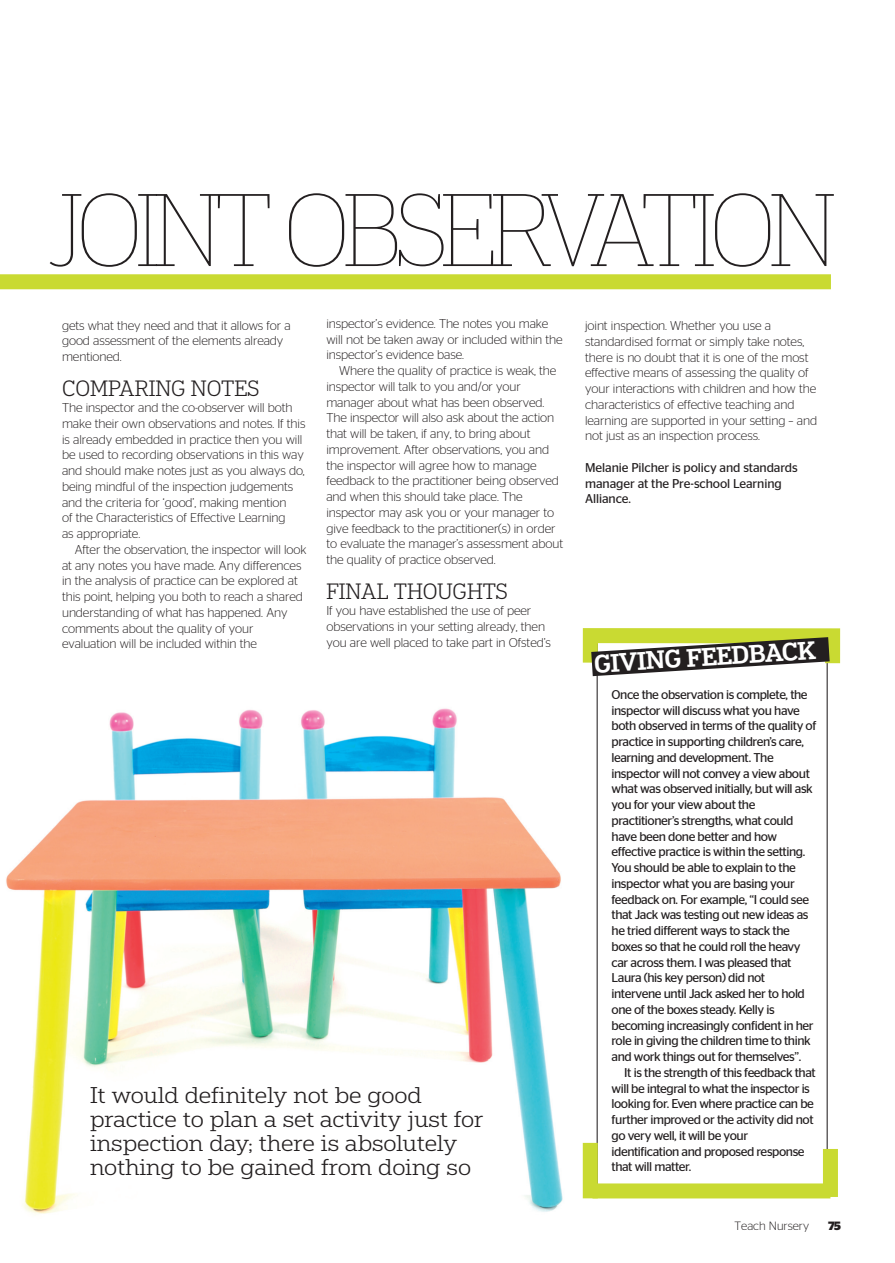
<style>
.page{position:relative;width:895px;height:1263px;background:#fff}
.page>*{position:absolute;margin:0;border:0;box-sizing:border-box;transform-origin:0 0}
.t1{font:100 97.5px "Popular";letter-spacing:-.045em;color:#231f20}
.t2{font:500 24px "Popular";color:#fff}
.t3{font:300 21.6px/24px "Popular";letter-spacing:-.005em;color:#231f20;scale:1.11 1}
.t4{font:300 21px "Popular";letter-spacing:-.005em;color:#231f20}
.t5{font:300 12.75px/15.8px "Stag Sans";letter-spacing:-.005em;color:#231f20}
.t6{font:12.75px "Stag Sans";letter-spacing:-.035em;color:#231f20}
.t7{font:12.75px/15.8px "Stag Sans";letter-spacing:-.005em;color:#231f20}
.t8{font:300 12px "Stag Sans";color:#231f20}
.t9{font:700 12px "Stag Sans";color:#231f20}
</style>
<div class="page">
<div style="left:592px;top:1183px;width:238px;height:15px;background:#c9da32"></div>
<div style="left:823px;top:1149px;width:15px;height:48px;background:#c9da32"></div>
<div style="left:0;top:274px;width:831px;height:15px;background:#c9da32"></div>
<div style="left:583px;top:1143px;width:15px;height:55px;background:#c9da32"></div>
<svg style="left:582px;top:628px;width:259px;height:50px"></svg>
<img style="left:6px;top:708px;width:557px;height:507px">
<p class="t1" style="left:48px;top:194px;width:789px">JOINT OBSERVATION</p>
<p class="t5" style="left:62px;top:318px;width:230px">gets what they need and that it allows for a good assessment of the elements already mentioned.</p>
<p class="t4" style="left:62px;top:381px;width:199px">COMPARING NOTES</p>
<p class="t5" style="left:62px;top:401px;width:232px">The inspector and the co-observer will both</p>
<p class="t5" style="left:62px;top:417px;width:245px">make their own observations and notes. If this</p>
<p class="t5" style="left:62px;top:432px;width:242px">is already embedded in practice then you will</p>
<p class="t5" style="left:62px;top:448px;width:243px">be used to recording observations in this way</p>
<p class="t5" style="left:62px;top:464px;width:244px">and should make notes just as you always do,</p>
<p class="t5" style="left:62px;top:480px;width:233px">being mindful of the inspection judgements</p>
<p class="t5" style="left:62px;top:495px;width:226px">and the criteria for ‘good’, making mention</p>
<p class="t5" style="left:62px;top:511px;width:225px">of the Characteristics of Effective Learning</p>
<p class="t5" style="left:62px;top:527px;width:80px">as appropriate.</p>
<p class="t5" style="left:75px;top:543px;width:233px">After the observation, the inspector will look</p>
<p class="t5" style="left:62px;top:558px;width:241px">at any notes you have made. Any differences</p>
<p class="t5" style="left:62px;top:574px;width:237px">in the analysis of practice can be explored at</p>
<p class="t5" style="left:62px;top:590px;width:242px">this point, helping you both to reach a shared</p>
<p class="t5" style="left:62px;top:606px;width:227px">understanding of what has happened. Any</p>
<p class="t5" style="left:62px;top:621px;width:193px">comments about the quality of your</p>
<p class="t5" style="left:62px;top:637px;width:196px">evaluation will be included within the</p>
<p class="t5" style="left:326px;top:317px;width:223px">inspector’s evidence. The notes you make</p>
<p class="t5" style="left:326px;top:332px;width:238px">will not be taken away or included within the</p>
<p class="t5" style="left:326px;top:348px;width:139px">inspector’s evidence base.</p>
<p class="t5" style="left:339px;top:364px;width:219px">Where the quality of practice is weak, the</p>
<p class="t5" style="left:326px;top:380px;width:196px">inspector will talk to you and/or your</p>
<p class="t5" style="left:326px;top:395px;width:219px">manager about what has been observed.</p>
<p class="t5" style="left:326px;top:411px;width:229px">The inspector will also ask about the action</p>
<p class="t5" style="left:326px;top:427px;width:206px">that will be taken, if any, to bring about</p>
<p class="t5" style="left:326px;top:443px;width:224px">improvement. After observations, you and</p>
<p class="t5" style="left:326px;top:458px;width:212px">the inspector will agree how to manage</p>
<p class="t5" style="left:326px;top:474px;width:234px">feedback to the practitioner being observed</p>
<p class="t5" style="left:326px;top:490px;width:198px">and when this should take place. The</p>
<p class="t5" style="left:326px;top:506px;width:229px">inspector may ask you or your manager to</p>
<p class="t5" style="left:326px;top:521px;width:231px">give feedback to the practitioner(s) in order</p>
<p class="t5" style="left:326px;top:537px;width:238px">to evaluate the manager’s assessment about</p>
<p class="t5" style="left:326px;top:553px;width:171px">the quality of practice observed.</p>
<p class="t4" style="left:326px;top:584px;width:183px">FINAL THOUGHTS</p>
<p class="t5" style="left:326px;top:604px;width:226px">If you have established the use of peer observations in your setting already, then you are well placed to take part in Ofsted’s</p>
<p class="t3" style="left:90px;top:1085px;width:356px">It would definitely not be good practice to plan a set activity just for inspection day; there is absolutely nothing to be gained from doing so</p>
<p class="t5" style="left:585px;top:319px;width:233px">joint inspection. Whether you use a standardised format or simply take notes, there is no doubt that it is one of the most effective means of assessing the quality of your interactions with children and how the characteristics of effective teaching and learning are supported in your setting – and not just as an inspection process.</p>
<p class="t7" style="left:585px;top:461px;width:214px">Melanie Pilcher is policy and standards manager at the Pre-school Learning<br>Alliance.</p>
<p class="t2" style="left:594px;top:656px;width:223px;rotate:-4deg">GIVING FEEDBACK</p>
<p class="t6" style="left:611px;top:690px;width:198px">Once the observation is complete, the</p>
<p class="t6" style="left:611px;top:706px;width:190px">inspector will discuss what you have</p>
<p class="t6" style="left:611px;top:721px;width:206px">both observed in terms of the quality of</p>
<p class="t6" style="left:611px;top:737px;width:194px">practice in supporting children’s care,</p>
<p class="t6" style="left:611px;top:753px;width:164px">learning and development. The</p>
<p class="t6" style="left:611px;top:769px;width:200px">inspector will not convey a view about</p>
<p class="t6" style="left:611px;top:784px;width:203px">what was observed initially, but will ask</p>
<p class="t6" style="left:611px;top:800px;width:145px">you for your view about the</p>
<p class="t6" style="left:611px;top:816px;width:183px">practitioner’s strengths, what could</p>
<p class="t6" style="left:611px;top:832px;width:167px">have been done better and how</p>
<p class="t6" style="left:611px;top:847px;width:195px">effective practice is within the setting.</p>
<p class="t6" style="left:611px;top:863px;width:186px">You should be able to explain to the</p>
<p class="t6" style="left:611px;top:879px;width:185px">inspector what you are basing your</p>
<p class="t6" style="left:611px;top:895px;width:199px">feedback on. For example, “I could see</p>
<p class="t6" style="left:611px;top:910px;width:198px">that Jack was testing out new ideas as</p>
<p class="t6" style="left:611px;top:926px;width:180px">he tried different ways to stack the</p>
<p class="t6" style="left:611px;top:942px;width:191px">boxes so that he could roll the heavy</p>
<p class="t6" style="left:611px;top:958px;width:181px">car across them. I was pleased that</p>
<p class="t6" style="left:611px;top:973px;width:155px">Laura (his key person) did not</p>
<p class="t6" style="left:611px;top:989px;width:195px">intervene until Jack asked her to hold</p>
<p class="t6" style="left:611px;top:1005px;width:165px">one of the boxes steady. Kelly is</p>
<p class="t6" style="left:611px;top:1021px;width:204px">becoming increasingly confident in her</p>
<p class="t6" style="left:611px;top:1036px;width:201px">role in giving the children time to think</p>
<p class="t6" style="left:611px;top:1052px;width:191px">and work things out for themselves”.</p>
<p class="t6" style="left:624px;top:1068px;width:193px">It is the strength of this feedback that</p>
<p class="t6" style="left:611px;top:1084px;width:200px">will be integral to what the inspector is</p>
<p class="t6" style="left:611px;top:1099px;width:204px">looking for. Even where practice can be</p>
<p class="t6" style="left:611px;top:1115px;width:204px">further improved or the activity did not</p>
<p class="t6" style="left:611px;top:1131px;width:138px">go very well, it will be your</p>
<p class="t6" style="left:611px;top:1147px;width:195px">identification and proposed response</p>
<p class="t6" style="left:611px;top:1162px;width:81px">that will matter.</p>
<p class="t8" style="left:735px;top:1222px;width:76px">Teach Nursery</p>
<p class="t9" style="left:828px;top:1222px;width:14px">75</p>
</div>
